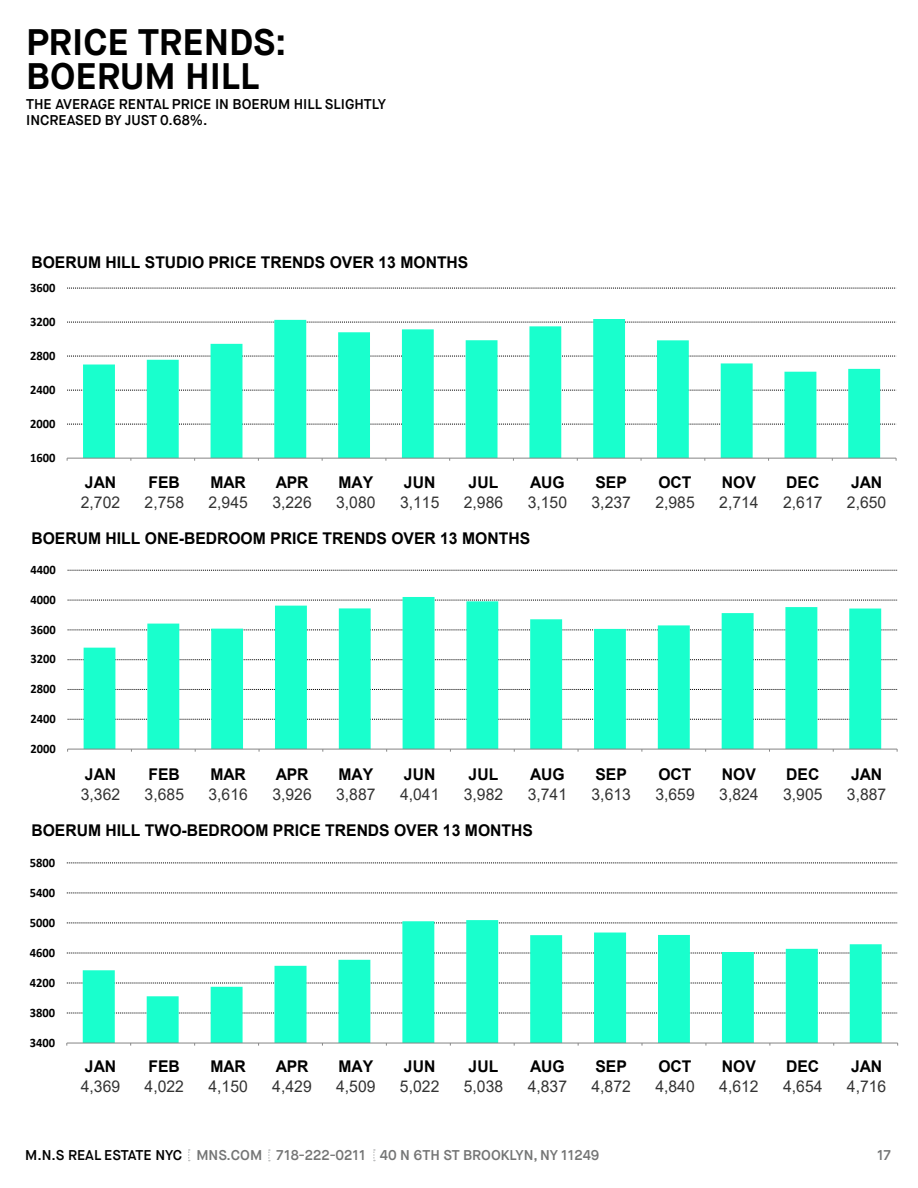
<style>
.page{position:relative;width:918px;height:1188px;background:#fff}
.page>*{position:absolute;margin:0;border:0;box-sizing:border-box;transform-origin:0 0}
.t1{font:700 36.9px "Maison Neue";color:#000}
.t2{font:700 16.2px "Arial";color:#000}
.t3{font:16.2px "Arial";letter-spacing:.005em;color:#333}
.t4{font:600 14.1px "Maison Neue";color:#747575}
.t5{font:600 14.1px/15.9px "Maison Neue";color:#000}
.t6{font:700 12.9px "Calibri";color:#000}
.s1{color:#000}
</style>
<div class="page">
<svg style="left:188px;top:1149px;width:2px;height:12px"></svg>
<svg style="left:268px;top:1149px;width:2px;height:12px"></svg>
<svg style="left:373px;top:1149px;width:2px;height:12px"></svg>
<svg style="left:67px;top:424px;width:829px;height:1px"></svg>
<svg style="left:67px;top:390px;width:829px;height:1px"></svg>
<svg style="left:67px;top:356px;width:829px;height:1px"></svg>
<svg style="left:67px;top:322px;width:829px;height:1px"></svg>
<svg style="left:67px;top:288px;width:829px;height:1px"></svg>
<svg style="left:83px;top:319px;width:797px;height:139px"></svg>
<hr style="left:67px;top:458px;width:829px;height:1px;background:#868686">
<svg style="left:68px;top:719px;width:829px;height:1px"></svg>
<svg style="left:68px;top:689px;width:829px;height:1px"></svg>
<svg style="left:68px;top:659px;width:829px;height:1px"></svg>
<svg style="left:68px;top:629px;width:829px;height:1px"></svg>
<svg style="left:68px;top:600px;width:829px;height:1px"></svg>
<svg style="left:68px;top:570px;width:829px;height:1px"></svg>
<svg style="left:84px;top:597px;width:797px;height:152px"></svg>
<hr style="left:68px;top:749px;width:829px;height:1px;background:#868686">
<svg style="left:67px;top:1013px;width:831px;height:1px"></svg>
<svg style="left:67px;top:983px;width:831px;height:1px"></svg>
<svg style="left:67px;top:953px;width:831px;height:1px"></svg>
<svg style="left:67px;top:922px;width:831px;height:1px"></svg>
<svg style="left:67px;top:892px;width:831px;height:1px"></svg>
<svg style="left:67px;top:862px;width:831px;height:1px"></svg>
<svg style="left:83px;top:920px;width:799px;height:123px"></svg>
<hr style="left:67px;top:1043px;width:831px;height:1px;background:#868686">
<p class="t1" style="left:26px;top:19px;width:262px">PRICE TRENDS:</p>
<p class="t1" style="left:26px;top:53px;width:235px">BOERUM HILL</p>
<p class="t5" style="left:26px;top:96px;width:361px">THE AVERAGE RENTAL PRICE IN BOERUM HILL SLIGHTLY<br>INCREASED BY JUST 0.68%.</p>
<p class="t2" style="left:32px;top:253px;width:438px">BOERUM HILL STUDIO PRICE TRENDS OVER 13 MONTHS</p>
<p class="t6" style="left:30px;top:278px;width:27px">3600</p>
<p class="t6" style="left:30px;top:312px;width:27px">3200</p>
<p class="t6" style="left:30px;top:346px;width:27px">2800</p>
<p class="t6" style="left:30px;top:380px;width:27px">2400</p>
<p class="t6" style="left:30px;top:414px;width:27px">2000</p>
<p class="t6" style="left:30px;top:448px;width:27px">1600</p>
<p class="t2" style="left:85px;top:472px;width:33px">JAN</p>
<p class="t2" style="left:149px;top:472px;width:33px">FEB</p>
<p class="t2" style="left:210px;top:472px;width:37px">MAR</p>
<p class="t2" style="left:276px;top:472px;width:34px">APR</p>
<p class="t2" style="left:338px;top:472px;width:36px">MAY</p>
<p class="t2" style="left:404px;top:472px;width:33px">JUN</p>
<p class="t2" style="left:469px;top:472px;width:31px">JUL</p>
<p class="t2" style="left:530px;top:472px;width:36px">AUG</p>
<p class="t2" style="left:596px;top:472px;width:33px">SEP</p>
<p class="t2" style="left:659px;top:472px;width:35px">OCT</p>
<p class="t2" style="left:722px;top:472px;width:35px">NOV</p>
<p class="t2" style="left:786px;top:472px;width:35px">DEC</p>
<p class="t2" style="left:851px;top:472px;width:33px">JAN</p>
<p class="t3" style="left:81px;top:491px;width:41px">2,702</p>
<p class="t3" style="left:145px;top:491px;width:41px">2,758</p>
<p class="t3" style="left:208px;top:491px;width:41px">2,945</p>
<p class="t3" style="left:272px;top:491px;width:41px">3,226</p>
<p class="t3" style="left:336px;top:491px;width:41px">3,080</p>
<p class="t3" style="left:400px;top:491px;width:41px">3,115</p>
<p class="t3" style="left:464px;top:491px;width:41px">2,986</p>
<p class="t3" style="left:528px;top:491px;width:41px">3,150</p>
<p class="t3" style="left:592px;top:491px;width:41px">3,237</p>
<p class="t3" style="left:655px;top:491px;width:41px">2,985</p>
<p class="t3" style="left:719px;top:491px;width:41px">2,714</p>
<p class="t3" style="left:783px;top:491px;width:41px">2,617</p>
<p class="t3" style="left:847px;top:491px;width:41px">2,650</p>
<p class="t2" style="left:32px;top:529px;width:500px">BOERUM HILL ONE-BEDROOM PRICE TRENDS OVER 13 MONTHS</p>
<p class="t6" style="left:31px;top:561px;width:27px">4400</p>
<p class="t6" style="left:31px;top:590px;width:27px">4000</p>
<p class="t6" style="left:31px;top:620px;width:27px">3600</p>
<p class="t6" style="left:31px;top:650px;width:27px">3200</p>
<p class="t6" style="left:31px;top:680px;width:27px">2800</p>
<p class="t6" style="left:31px;top:710px;width:27px">2400</p>
<p class="t6" style="left:31px;top:739px;width:27px">2000</p>
<p class="t2" style="left:85px;top:765px;width:33px">JAN</p>
<p class="t2" style="left:149px;top:765px;width:33px">FEB</p>
<p class="t2" style="left:210px;top:765px;width:37px">MAR</p>
<p class="t2" style="left:276px;top:765px;width:34px">APR</p>
<p class="t2" style="left:338px;top:765px;width:36px">MAY</p>
<p class="t2" style="left:404px;top:765px;width:33px">JUN</p>
<p class="t2" style="left:469px;top:765px;width:31px">JUL</p>
<p class="t2" style="left:530px;top:765px;width:36px">AUG</p>
<p class="t2" style="left:596px;top:765px;width:33px">SEP</p>
<p class="t2" style="left:659px;top:765px;width:35px">OCT</p>
<p class="t2" style="left:722px;top:765px;width:35px">NOV</p>
<p class="t2" style="left:786px;top:765px;width:35px">DEC</p>
<p class="t2" style="left:851px;top:765px;width:33px">JAN</p>
<p class="t3" style="left:81px;top:783px;width:41px">3,362</p>
<p class="t3" style="left:145px;top:783px;width:41px">3,685</p>
<p class="t3" style="left:208px;top:783px;width:41px">3,616</p>
<p class="t3" style="left:272px;top:783px;width:41px">3,926</p>
<p class="t3" style="left:336px;top:783px;width:41px">3,887</p>
<p class="t3" style="left:400px;top:783px;width:41px">4,041</p>
<p class="t3" style="left:464px;top:783px;width:41px">3,982</p>
<p class="t3" style="left:528px;top:783px;width:41px">3,741</p>
<p class="t3" style="left:592px;top:783px;width:41px">3,613</p>
<p class="t3" style="left:655px;top:783px;width:41px">3,659</p>
<p class="t3" style="left:719px;top:783px;width:41px">3,824</p>
<p class="t3" style="left:783px;top:783px;width:41px">3,905</p>
<p class="t3" style="left:847px;top:783px;width:41px">3,887</p>
<p class="t2" style="left:32px;top:821px;width:503px">BOERUM HILL TWO-BEDROOM PRICE TRENDS OVER 13 MONTHS</p>
<p class="t6" style="left:30px;top:853px;width:27px">5800</p>
<p class="t6" style="left:30px;top:883px;width:27px">5400</p>
<p class="t6" style="left:30px;top:913px;width:27px">5000</p>
<p class="t6" style="left:30px;top:943px;width:27px">4600</p>
<p class="t6" style="left:30px;top:973px;width:27px">4200</p>
<p class="t6" style="left:30px;top:1003px;width:27px">3800</p>
<p class="t6" style="left:30px;top:1033px;width:27px">3400</p>
<p class="t2" style="left:85px;top:1057px;width:33px">JAN</p>
<p class="t2" style="left:149px;top:1057px;width:33px">FEB</p>
<p class="t2" style="left:210px;top:1057px;width:37px">MAR</p>
<p class="t2" style="left:276px;top:1057px;width:34px">APR</p>
<p class="t2" style="left:338px;top:1057px;width:36px">MAY</p>
<p class="t2" style="left:404px;top:1057px;width:33px">JUN</p>
<p class="t2" style="left:469px;top:1057px;width:31px">JUL</p>
<p class="t2" style="left:530px;top:1057px;width:36px">AUG</p>
<p class="t2" style="left:595px;top:1057px;width:33px">SEP</p>
<p class="t2" style="left:658px;top:1057px;width:35px">OCT</p>
<p class="t2" style="left:722px;top:1057px;width:35px">NOV</p>
<p class="t2" style="left:786px;top:1057px;width:35px">DEC</p>
<p class="t2" style="left:851px;top:1057px;width:33px">JAN</p>
<p class="t3" style="left:81px;top:1076px;width:41px">4,369</p>
<p class="t3" style="left:145px;top:1076px;width:41px">4,022</p>
<p class="t3" style="left:208px;top:1076px;width:41px">4,150</p>
<p class="t3" style="left:272px;top:1076px;width:41px">4,429</p>
<p class="t3" style="left:336px;top:1076px;width:41px">4,509</p>
<p class="t3" style="left:400px;top:1076px;width:41px">5,022</p>
<p class="t3" style="left:464px;top:1076px;width:41px">5,038</p>
<p class="t3" style="left:528px;top:1076px;width:41px">4,837</p>
<p class="t3" style="left:592px;top:1076px;width:41px">4,872</p>
<p class="t3" style="left:655px;top:1076px;width:41px">4,840</p>
<p class="t3" style="left:719px;top:1076px;width:41px">4,612</p>
<p class="t3" style="left:783px;top:1076px;width:41px">4,654</p>
<p class="t3" style="left:847px;top:1076px;width:41px">4,716</p>
<p class="t4" style="left:25px;top:1147px;width:576px"><span class="s1">M.N.S REAL ESTATE NYC</span> MNS.COM 718-222-0211 40 N 6TH ST BROOKLYN, NY 11249</p>
<p class="t4" style="left:877px;top:1146px;width:15px">17</p>
</div>
